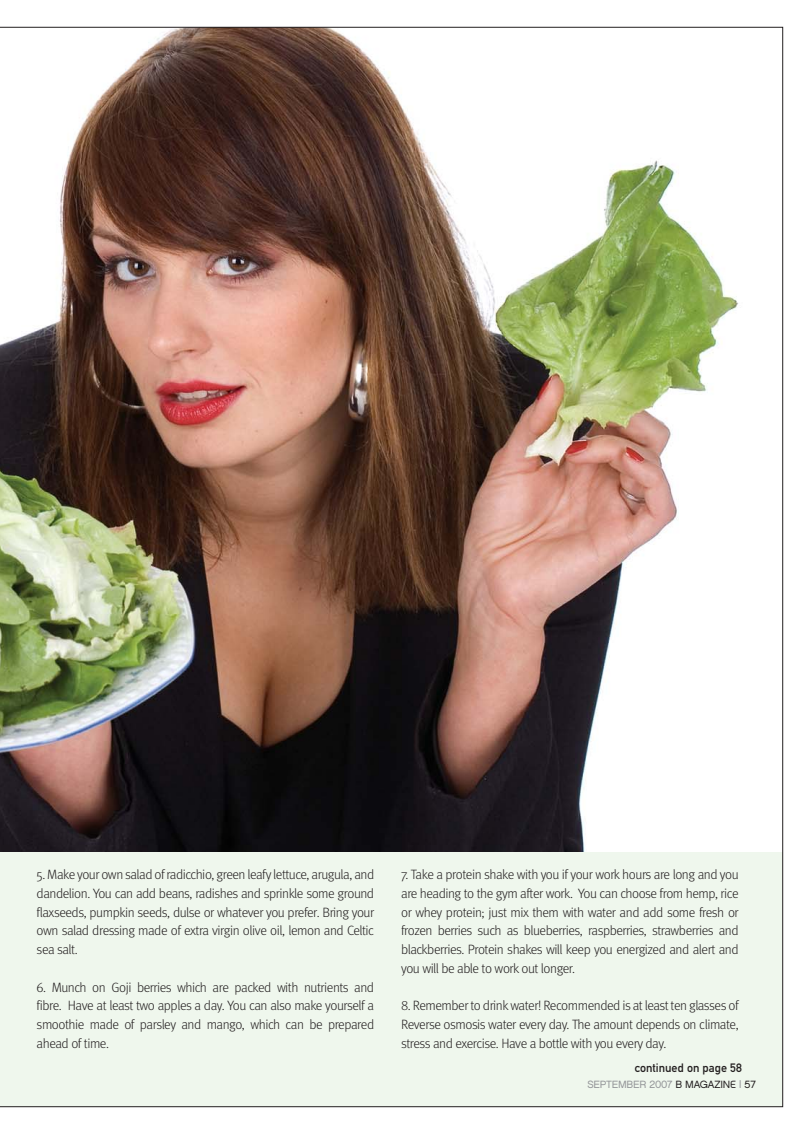
<style>
.page{position:relative;width:810px;height:1134px;background:#fff}
.page>*{position:absolute;margin:0;border:0;box-sizing:border-box;transform-origin:0 0}
.t1{font:300 13.5px/18.8px "Meta";letter-spacing:-.035em;color:#231f20;text-align:justify}
.t2{font:12px "DIN Mittelschrift";color:#231f20}
.t3{font:10.5px "Chalet London Nineteen Sixty";letter-spacing:-.02em;color:#939598}
.s1{color:#231f20}
.s2{font-family:"Chalet London Nineteen Seventy";color:#231f20}
.s3{font-family:"Chalet London Nineteen Seventy"}
</style>
<div class="page">
<img style="left:0;top:27px;width:783px;height:1080px">
<p class="t1" style="left:37px;top:866px;width:339px">5. Make your own salad of radicchio, green leafy lettuce, arugula, and dandelion. You can add beans, radishes and sprinkle some ground flaxseeds, pumpkin seeds, dulse or whatever you prefer. Bring your own salad dressing made of extra virgin olive oil, lemon and Celtic sea salt.</p>
<p class="t1" style="left:37px;top:979px;width:339px">6. Munch on Goji berries which are packed with nutrients and fibre. Have at least two apples a day. You can also make yourself a smoothie made of parsley and mango, which can be prepared ahead of time.</p>
<p class="t1" style="left:401px;top:866px;width:339px">7. Take a protein shake with you if your work hours are long and you are heading to the gym after work. You can choose from hemp, rice or whey protein; just mix them with water and add some fresh or frozen berries such as blueberries, raspberries, strawberries and blackberries. Protein shakes will keep you energized and alert and you will be able to work out longer.</p>
<p class="t1" style="left:401px;top:998px;width:339px">8. Remember to drink water! Recommended is at least ten glasses of Reverse osmosis water every day. The amount depends on climate, stress and exercise. Have a bottle with you every day.</p>
<p class="t2" style="left:635px;top:1064px;width:109px">continued on page 58</p>
<p class="t3" style="left:587px;top:1079px;width:170px">SEPTEMBER 2007 <span class="s1">B MAGAZIN</span><span class="s2">E</span> <span class="s3">|</span> <span class="s2">57</span></p>
</div>
